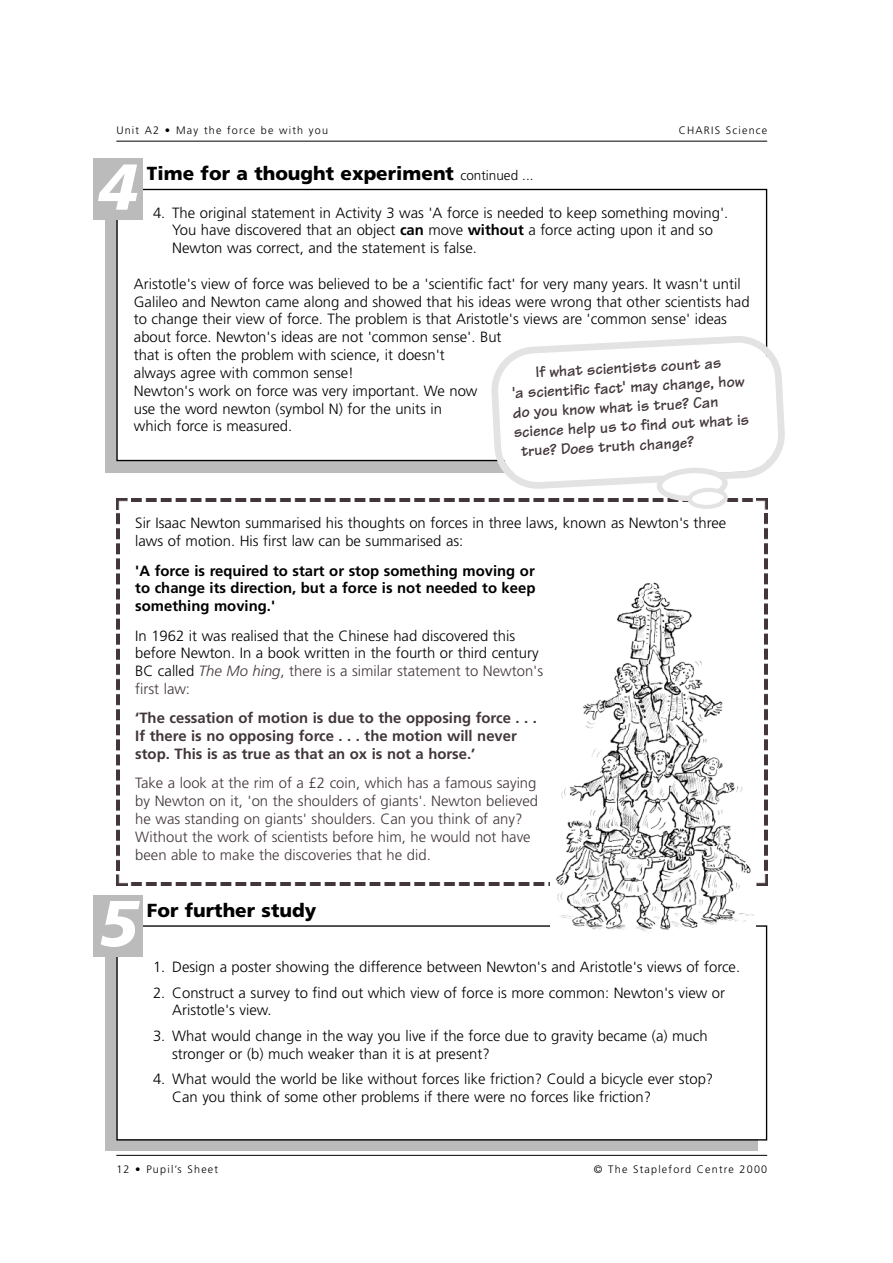
<style>
.page{position:relative;width:893px;height:1263px;background:#fff}
.page>*{position:absolute;margin:0;border:0;box-sizing:border-box;transform-origin:0 0}
.t1{font:italic 900 64.8px "Frutiger";color:#fff}
.t2{font:900 18.9px "Frutiger";color:#000}
.t3{font:700 16.2px "Tekton";color:#231f20}
.t4{font:300 14.85px/17.9px "Frutiger";color:#000}
.t5{font:300 14.85px/17.9px "Frutiger";color:#231f20}
.t6{font:700 14.85px/17.9px "Frutiger";color:#231f20}
.t7{font:700 14.85px/17.9px "Frutiger";color:#000;text-align:justify}
.t8{font:300 10.8px "Frutiger";letter-spacing:.11em;color:#000}
.s1{font-weight:300;font-size:13.5px}
.s2{font-weight:700}
.s3{font-style:italic;color:#231f20}
.s4{color:#231f20}
</style>
<div class="page">
<hr style="left:116px;top:141px;width:651px;height:1px;background:#000">
<hr style="left:116px;top:1155px;width:651px;height:1px;background:#000">
<div style="left:105px;top:948px;width:652px;height:203px;background:#bbb"></div>
<div style="left:118px;top:927px;width:647px;height:212px;background:#fff"></div>
<div style="left:116px;top:925px;width:651px;height:216px;border:1px solid #000"></div>
<div style="left:93px;top:895px;width:50px;height:61px;background:#bbb"></div>
<img style="left:116px;top:498px;width:12px;height:11px">
<img style="left:131px;top:498px;width:366px;height:3px">
<img style="left:764px;top:513px;width:3px;height:362px">
<img style="left:756px;top:875px;width:11px;height:10px">
<img style="left:127px;top:883px;width:423px;height:2px">
<img style="left:116px;top:870px;width:11px;height:15px">
<img style="left:116px;top:509px;width:3px;height:361px">
<svg style="left:105px;top:211px;width:652px;height:261px;background:#a8a8a8"></svg>
<div style="left:118px;top:190px;width:647px;height:270px;background:#fff"></div>
<div style="left:93px;top:158px;width:50px;height:62px;background:#bbb"></div>
<svg style="left:486px;top:331px;width:299px;height:142px"></svg>
<svg style="left:497px;top:342px;width:282px;height:168px"></svg>
<img style="left:550px;top:582px;width:205px;height:351px">
<p class="t8" style="left:116px;top:126px;width:213px">Unit A2 • May the force be with you</p>
<p class="t8" style="left:678px;top:126px;width:90px">CHARIS Science</p>
<h1 class="t1" style="left:98px;top:161px;width:41px">4</h1>
<p class="t2" style="left:147px;top:166px;width:388px">Time for a thought experiment <span class="s1">continued ...</span></p>
<p class="t4" style="left:172px;top:205px;width:557px;text-indent:-19px">4. The original statement in Activity 3 was 'A force is needed to keep something moving'.<br>You have discovered that an object <span class="s2">can</span> move <span class="s2">without</span> a force acting upon it and so<br>Newton was correct, and the statement is false.</p>
<p class="t4" style="left:134px;top:276px;width:617px">Aristotle's view of force was believed to be a 'scientific fact' for very many years. It wasn't until Galileo and Newton came along and showed that his ideas were wrong that other scientists had to change their view of force. The problem is that Aristotle's views are 'common sense' ideas about force. Newton's ideas are not 'common sense'. But<br>that is often the problem with science, it doesn't<br>always agree with common sense!<br>Newton's work on force was very important. We now<br>use the word newton (symbol N) for the units in<br>which force is measured.</p>
<p class="t3" style="left:535px;top:367px;width:188px;rotate:-3deg">If what scientists count as</p>
<p class="t3" style="left:512px;top:388px;width:234px;rotate:-3deg">'a scientific fact' may change, how</p>
<p class="t3" style="left:512px;top:407px;width:207px;rotate:-3deg">do you know what is true? Can</p>
<p class="t3" style="left:513px;top:426px;width:237px;rotate:-3deg">science help us to find out what is</p>
<p class="t3" style="left:521px;top:445px;width:174px;rotate:-3deg">true? Does truth change?</p>
<p class="t4" style="left:135px;top:516px;width:592px">Sir Isaac Newton summarised his thoughts on forces in three laws, known as Newton's three laws of motion. His first law can be summarised as:</p>
<p class="t7" style="left:135px;top:563px;width:402px">'A force is required to start or stop something moving or to change its direction, but a force is not needed to keep something moving.'</p>
<p class="t4" style="left:135px;top:628px;width:409px">In 1962 it was realised that the Chinese had discovered this before Newton. In a book written in the fourth or third century BC called <span class="s3">The Mo hing</span><span class="s4">, there is a similar statement to Newton's first law:</span></p>
<p class="t6" style="left:135px;top:710px;width:403px">‘The cessation of motion is due to the opposing force . . .<br>If there is no opposing force . . . the motion will never stop. This is as true as that an ox is not a horse.’</p>
<p class="t5" style="left:135px;top:775px;width:404px">Take a look at the rim of a £2 coin, which has a famous saying by Newton on it, 'on the shoulders of giants'. Newton believed he was standing on giants' shoulders. Can you think of any?<br>Without the work of scientists before him, he would not have been able to make the discoveries that he did.</p>
<h1 class="t1" style="left:98px;top:898px;width:41px">5</h1>
<p class="t2" style="left:147px;top:903px;width:171px">For further study</p>
<p class="t4" style="left:153px;top:959px;width:588px">1. Design a poster showing the difference between Newton's and Aristotle's views of force.</p>
<p class="t4" style="left:172px;top:985px;width:554px;text-indent:-19px">2. Construct a survey to find out which view of force is more common: Newton's view or<br>Aristotle's view.</p>
<p class="t4" style="left:172px;top:1028px;width:537px;text-indent:-19px">3. What would change in the way you live if the force due to gravity became (a) much stronger or (b) much weaker than it is at present?</p>
<p class="t4" style="left:172px;top:1071px;width:542px;text-indent:-19px">4. What would the world be like without forces like friction? Could a bicycle ever stop?<br>Can you think of some other problems if there were no forces like friction?</p>
<p class="t8" style="left:116px;top:1165px;width:103px">12 • Pupil’s Sheet</p>
<p class="t8" style="left:594px;top:1165px;width:175px">© The Stapleford Centre 2000</p>
</div>
